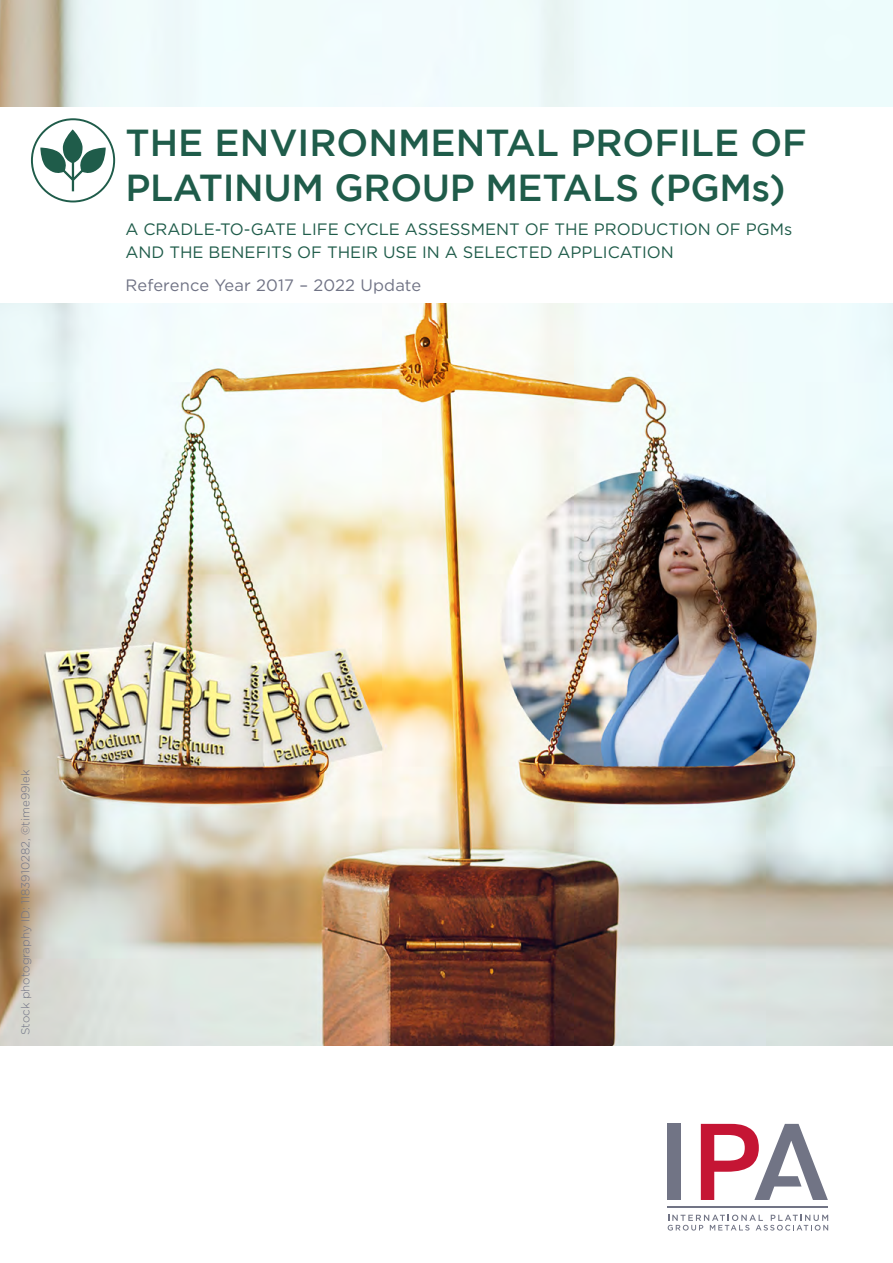
<style>
.page{position:relative;width:893px;height:1263px;background:#fff}
.page>*{position:absolute;margin:0;border:0;box-sizing:border-box;transform-origin:0 0}
.t1{font:500 37.5px/45px "Gotham";letter-spacing:-.01em;color:#1f5c4a}
.t2{font:16.5px/22.5px "Gotham";color:#1f5c4a}
.t3{font:16.5px "Gotham";letter-spacing:.01em;color:#707385}
.t4{font:300 11.55px "Gotham";color:#707385}
</style>
<div class="page">
<img style="left:0;top:0;width:893px;height:1045px">
<div style="left:668px;top:1124px;width:13px;height:76px;background:#717485"></div>
<hr style="left:668px;top:1206px;width:160px;height:1px;background:#717485">
<svg style="left:701px;top:1124px;width:127px;height:76px"></svg>
<svg style="left:668px;top:1214px;width:160px;height:16px"></svg>
<div style="left:0;top:108px;width:893px;height:195px;background:#fff"></div>
<svg style="left:40px;top:129px;width:66px;height:62px"></svg>
<div style="left:31px;top:118px;width:84px;height:84px;border:2px solid #1f5c4a;border-radius:50%"></div>
<h1 class="t1" style="left:125px;top:120px;width:683px">THE ENVIRONMENTAL PROFILE OF<br>PLATINUM GROUP METALS (PGMs)</h1>
<p class="t2" style="left:125px;top:218px;width:668px">A CRADLE-TO-GATE LIFE CYCLE ASSESSMENT OF THE PRODUCTION OF PGMs<br>AND THE BENEFITS OF THEIR USE IN A SELECTED APPLICATION</p>
<p class="t3" style="left:125px;top:276px;width:297px">Reference Year 2017 – 2022 Update</p>
<p class="t4" style="left:19px;top:1035px;width:267px;rotate:-90deg">Stock photography ID: 1183910282, ©time99lek</p>
</div>
